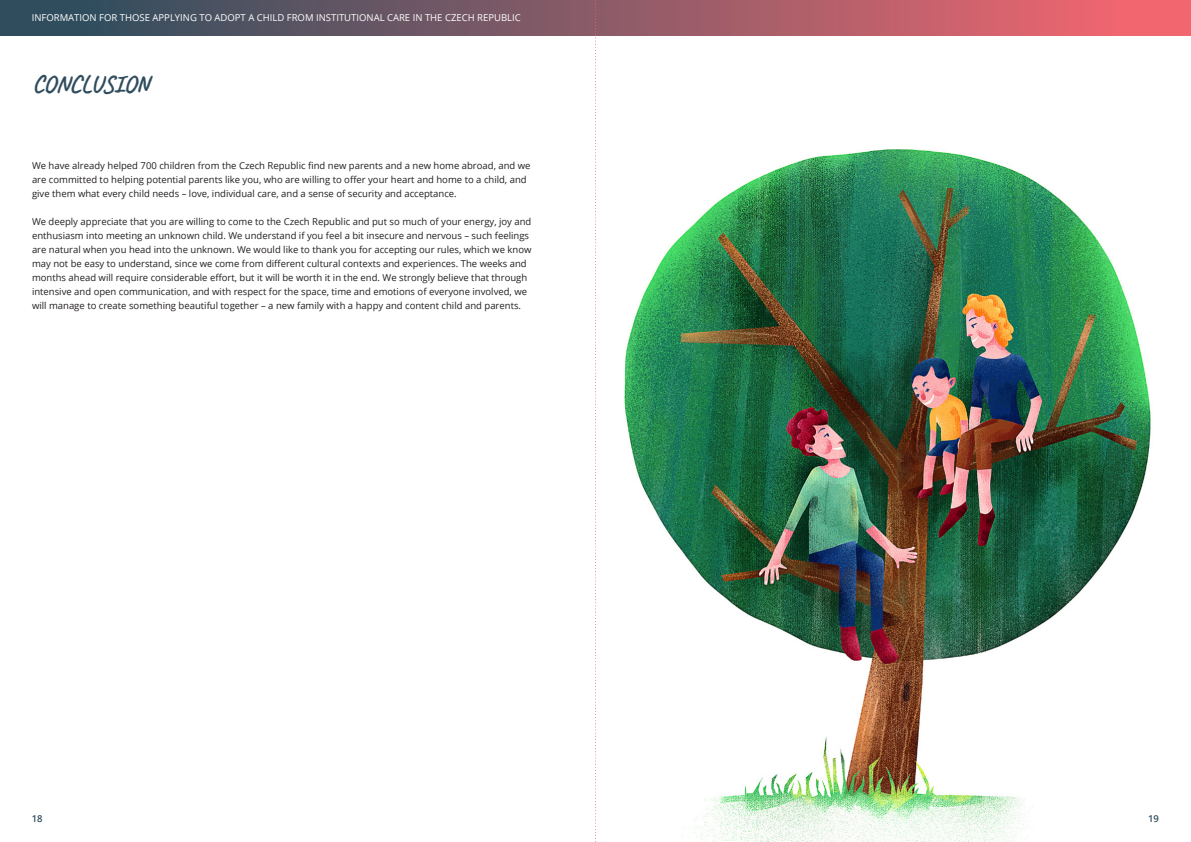
<style>
.page{position:relative;width:1191px;height:842px;background:#fff}
.page>*{position:absolute;margin:0;border:0;box-sizing:border-box;transform-origin:0 0}
.Kapitola{font:700 24px "Caveat";color:#2f4d5e}
.body_9_5pt{font:9.5px/14px "Open Sans";color:#231f20}
.t1{font:9.5px "Open Sans";color:#fff}
.t2{font:600 9.5px "Open Sans";color:#2f4d5e}
</style>
<div class="page">
<img style="left:624px;top:149px;width:527px;height:693px">
<div style="left:0;top:0;width:1191px;height:35px;background:linear-gradient(to right,#244d5e,#f76871)"></div>
<svg style="left:595px;top:0;width:1px;height:842px"></svg>
<p class="t1" style="left:32px;top:11px;width:490px">INFORMATION FOR THOSE APPLYING TO ADOPT A CHILD FROM INSTITUTIONAL CARE IN THE CZECH REPUBLIC</p>
<p class="Kapitola" style="left:32px;top:69px;width:119px">CONCLUSION</p>
<p class="body_9_5pt" style="left:32px;top:158px;width:500px">We have already helped 700 children from the Czech Republic find new parents and a new home abroad, and we are committed to helping potential parents like you, who are willing to offer your heart and home to a child, and give them what every child needs – love, individual care, and a sense of security and acceptance.</p>
<p class="body_9_5pt" style="left:32px;top:214px;width:501px">We deeply appreciate that you are willing to come to the Czech Republic and put so much of your energy, joy and enthusiasm into meeting an unknown child. We understand if you feel a bit insecure and nervous – such feelings are natural when you head into the unknown. We would like to thank you for accepting our rules, which we know may not be easy to understand, since we come from different cultural contexts and experiences. The weeks and months ahead will require considerable effort, but it will be worth it in the end. We strongly believe that through intensive and open communication, and with respect for the space, time and emotions of everyone involved, we will manage to create something beautiful together – a new family with a happy and content child and parents.</p>
<p class="t2" style="left:32px;top:812px;width:12px">18</p>
<p class="t2" style="left:1148px;top:812px;width:12px">19</p>
</div>
